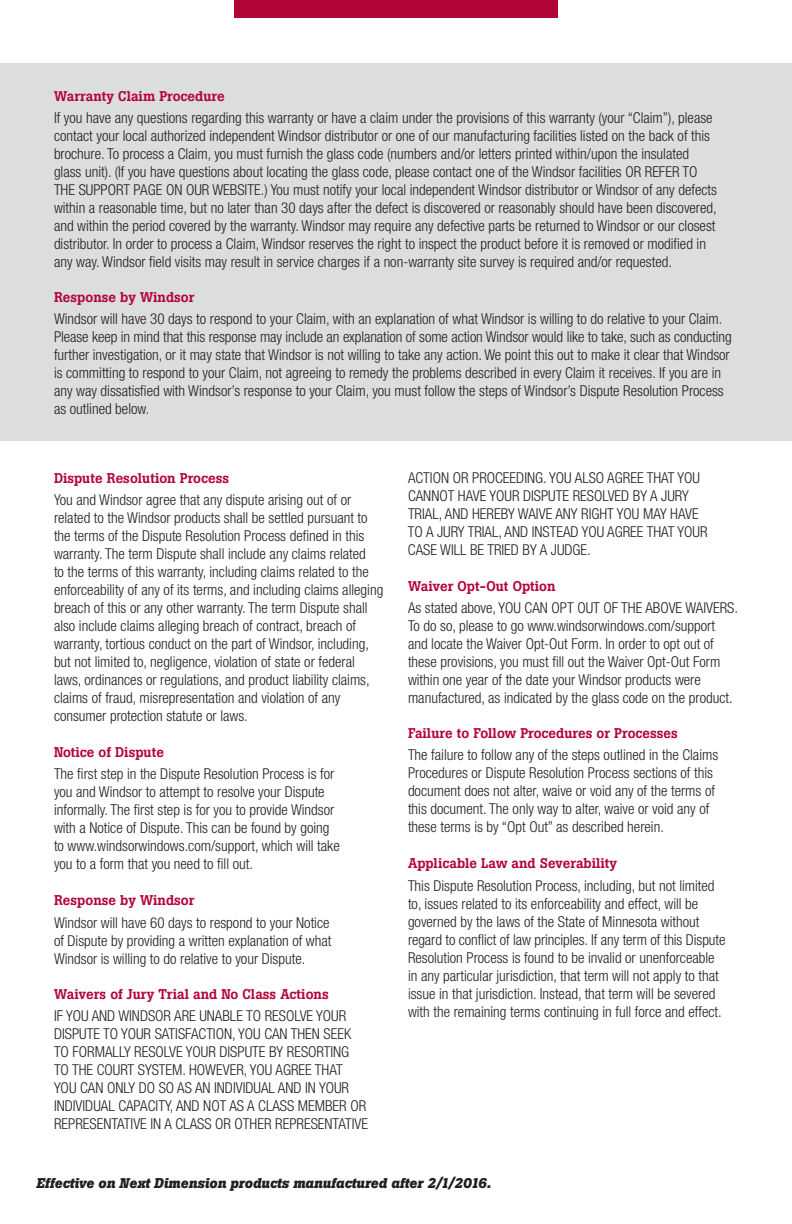
<style>
.page{position:relative;width:792px;height:1224px;background:#fff}
.page>*{position:absolute;margin:0;border:0;box-sizing:border-box;transform-origin:0 0}
.t1{font:300 condensed 15px/18px "Helvetica Neue LT Std";color:#231f20}
.t2{font:500 14px "Boton";color:#b30437}
.t3{font:italic 700 14px "Boton";color:#231f20}
</style>
<div class="page">
<div style="left:234px;top:0;width:324px;height:18px;background:#b30437"></div>
<div style="left:0;top:63px;width:792px;height:378px;background:#dcdddf"></div>
<p class="t2" style="left:54px;top:87px;width:172px">Warranty Claim Procedure</p>
<p class="t1" style="left:54px;top:108px;width:665px">If you have any questions regarding this warranty or have a claim under the provisions of this warranty (your “Claim”), please contact your local authorized independent Windsor distributor or one of our manufacturing facilities listed on the back of this brochure. To process a Claim, you must furnish the glass code (numbers and/or letters printed within/upon the insulated glass unit). (If you have questions about locating the glass code, please contact one of the Windsor facilities OR REFER TO THE SUPPORT PAGE ON OUR WEBSITE.) You must notify your local independent Windsor distributor or Windsor of any defects within a reasonable time, but no later than 30 days after the defect is discovered or reasonably should have been discovered, and within the period covered by the warranty. Windsor may require any defective parts be returned to Windsor or our closest distributor. In order to process a Claim, Windsor reserves the right to inspect the product before it is removed or modified in any way. Windsor field visits may result in service charges if a non-warranty site survey is required and/or requested.</p>
<p class="t2" style="left:54px;top:288px;width:142px">Response by Windsor</p>
<p class="t1" style="left:54px;top:310px;width:679px">Windsor will have 30 days to respond to your Claim, with an explanation of what Windsor is willing to do relative to your Claim.<br>Please keep in mind that this response may include an explanation of some action Windsor would like to take, such as conducting further investigation, or it may state that Windsor is not willing to take any action. We point this out to make it clear that Windsor is committing to respond to your Claim, not agreeing to remedy the problems described in every Claim it receives. If you are in any way dissatisfied with Windsor’s response to your Claim, you must follow the steps of Windsor’s Dispute Resolution Process as outlined below.</p>
<p class="t2" style="left:54px;top:470px;width:177px">Dispute Resolution Process</p>
<p class="t1" style="left:54px;top:491px;width:331px">You and Windsor agree that any dispute arising out of or related to the Windsor products shall be settled pursuant to the terms of the Dispute Resolution Process defined in this warranty. The term Dispute shall include any claims related<br>to the terms of this warranty, including claims related to the enforceability of any of its terms, and including claims alleging breach of this or any other warranty. The term Dispute shall also include claims alleging breach of contract, breach of warranty, tortious conduct on the part of Windsor, including, but not limited to, negligence, violation of state or federal laws, ordinances or regulations, and product liability claims, claims of fraud, misrepresentation and violation of any consumer protection statute or laws.</p>
<p class="t2" style="left:54px;top:744px;width:111px">Notice of Dispute</p>
<p class="t1" style="left:54px;top:765px;width:287px">The first step in the Dispute Resolution Process is for you and Windsor to attempt to resolve your Dispute informally. The first step is for you to provide Windsor with a Notice of Dispute. This can be found by going to www.windsorwindows.com/support, which will take you to a form that you need to fill out.</p>
<p class="t2" style="left:54px;top:892px;width:142px">Response by Windsor</p>
<p class="t1" style="left:54px;top:913px;width:279px">Windsor will have 60 days to respond to your Notice of Dispute by providing a written explanation of what<br>Windsor is willing to do relative to your Dispute.</p>
<p class="t2" style="left:54px;top:985px;width:276px">Waivers of Jury Trial and No Class Actions</p>
<p class="t1" style="left:54px;top:1006px;width:316px">IF YOU AND WINDSOR ARE UNABLE TO RESOLVE YOUR DISPUTE TO YOUR SATISFACTION, YOU CAN THEN SEEK TO FORMALLY RESOLVE YOUR DISPUTE BY RESORTING<br>TO THE COURT SYSTEM. HOWEVER, YOU AGREE THAT YOU CAN ONLY DO SO AS AN INDIVIDUAL AND IN YOUR INDIVIDUAL CAPACITY, AND NOT AS A CLASS MEMBER OR REPRESENTATIVE IN A CLASS OR OTHER REPRESENTATIVE</p>
<p class="t1" style="left:408px;top:469px;width:301px">ACTION OR PROCEEDING. YOU ALSO AGREE THAT YOU CANNOT HAVE YOUR DISPUTE RESOLVED BY A JURY TRIAL, AND HEREBY WAIVE ANY RIGHT YOU MAY HAVE TO A JURY TRIAL, AND INSTEAD YOU AGREE THAT YOUR CASE WILL BE TRIED BY A JUDGE.</p>
<p class="t2" style="left:408px;top:578px;width:149px">Waiver Opt-Out Option</p>
<p class="t1" style="left:408px;top:599px;width:332px">As stated above, YOU CAN OPT OUT OF THE ABOVE WAIVERS.<br>To do so, please to go www.windsorwindows.com/support and locate the Waiver Opt-Out Form. In order to opt out of these provisions, you must fill out the Waiver Opt-Out Form within one year of the date your Windsor products were manufactured, as indicated by the glass code on the product.</p>
<p class="t2" style="left:408px;top:725px;width:271px">Failure to Follow Procedures or Processes</p>
<p class="t1" style="left:408px;top:746px;width:312px">The failure to follow any of the steps outlined in the Claims Procedures or Dispute Resolution Process sections of this document does not alter, waive or void any of the terms of this document. The only way to alter, waive or void any of these terms is by “Opt Out” as described herein.</p>
<p class="t2" style="left:408px;top:855px;width:211px">Applicable Law and Severability</p>
<p class="t1" style="left:408px;top:876px;width:319px">This Dispute Resolution Process, including, but not limited to, issues related to its enforceability and effect, will be governed by the laws of the State of Minnesota without regard to conflict of law principles. If any term of this Dispute Resolution Process is found to be invalid or unenforceable in any particular jurisdiction, that term will not apply to that issue in that jurisdiction. Instead, that term will be severed with the remaining terms continuing in full force and effect.</p>
<p class="t3" style="left:36px;top:1175px;width:457px">Effective on Next Dimension products manufactured after 2/1/2016.</p>
</div>
